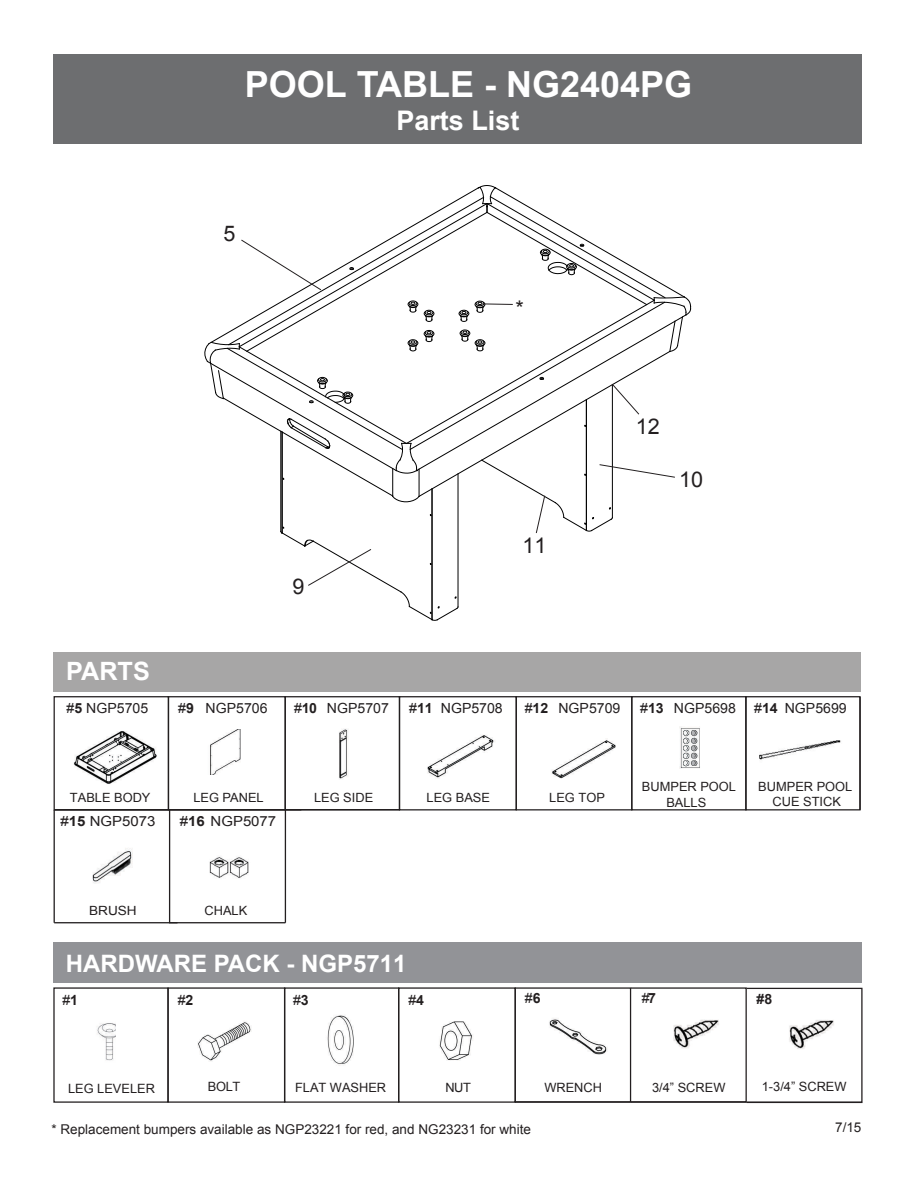
<style>
.page{position:relative;width:918px;height:1188px;background:#fff}
.page>*{position:absolute;margin:0;border:0;box-sizing:border-box;transform-origin:0 0}
.t1{font:700 36px "Arial";color:#fff}
.t2{font:700 27px "Arial";color:#fff}
.t3{font:700 25.2px "Arial";color:#fff}
.t4{font:700 24px "Arial";color:#fff}
.t5{font:21.6px "Arial";color:#231f20}
.t6{font:14.1px "Arial";color:#231f20}
.t7{font:700 14.1px "Arial";color:#231f20}
.t8{font:13.95px "Arial";color:#231f20}
.t9{font:13.95px "Arial";color:#231f20;scale:1.07 1}
.t10{font:13.5px "Arial";color:#231f20}
.t11{font:12.75px/15.3px "Arial";color:#231f20;text-align:center}
.t12{font:12.75px "Arial";color:#231f20;scale:1.07 1}
.s1{font-weight:700}
</style>
<div class="page">
<div style="left:54px;top:54px;width:808px;height:90px;background:#6d6e70"></div>
<div style="left:53px;top:653px;width:808px;height:39px;background:#a7a6a6"></div>
<div style="left:54px;top:696px;width:115px;height:114px;border:1px solid #231f20"></div>
<div style="left:168px;top:696px;width:118px;height:114px;border:1px solid #231f20"></div>
<div style="left:285px;top:696px;width:115px;height:114px;border:1px solid #231f20"></div>
<div style="left:399px;top:696px;width:118px;height:114px;border:1px solid #231f20"></div>
<div style="left:516px;top:696px;width:116px;height:114px;border:1px solid #231f20"></div>
<div style="left:631px;top:696px;width:116px;height:114px;border:1px solid #231f20"></div>
<div style="left:745px;top:696px;width:116px;height:114px;border:1px solid #231f20"></div>
<hr style="left:285px;top:809px;width:114px;height:1px;background:#231f20">
<img style="left:759px;top:740px;width:82px;height:20px">
<hr style="left:859px;top:697px;width:2px;height:113px;background:#231f20">
<div style="left:54px;top:942px;width:808px;height:41px;background:#929397"></div>
<div style="left:53px;top:987px;width:116px;height:116px;border:1px solid #231f20"></div>
<div style="left:167px;top:987px;width:118px;height:116px;border:1px solid #231f20"></div>
<div style="left:284px;top:987px;width:115px;height:116px;border:1px solid #231f20"></div>
<div style="left:398px;top:987px;width:118px;height:116px;border:1px solid #231f20"></div>
<div style="left:515px;top:987px;width:116px;height:116px;border:1px solid #231f20"></div>
<hr style="left:515px;top:1101px;width:116px;height:2px;background:#231f20">
<div style="left:630px;top:987px;width:117px;height:116px;border:1px solid #231f20"></div>
<hr style="left:631px;top:1101px;width:115px;height:2px;background:#231f20">
<img style="left:673px;top:1019px;width:46px;height:30px">
<div style="left:746px;top:988px;width:117px;height:115px;border:1px solid #231f20"></div>
<hr style="left:747px;top:1102px;width:115px;height:1px;background:#231f20">
<img style="left:789px;top:1020px;width:45px;height:29px">
<img style="left:549px;top:1018px;width:58px;height:37px">
<img style="left:197px;top:1021px;width:55px;height:40px">
<img style="left:439px;top:1021px;width:34px;height:40px">
<img style="left:97px;top:1023px;width:18px;height:38px">
<img style="left:73px;top:731px;width:84px;height:53px">
<img style="left:210px;top:730px;width:31px;height:45px">
<img style="left:339px;top:729px;width:9px;height:50px">
<img style="left:427px;top:735px;width:67px;height:44px">
<img style="left:551px;top:738px;width:65px;height:41px">
<img style="left:679px;top:726px;width:21px;height:43px">
<hr style="left:54px;top:922px;width:124px;height:1px;background:#231f20">
<svg style="left:168px;top:810px;width:119px;height:114px"></svg>
<hr style="left:285px;top:810px;width:1px;height:113px;background:#231f20">
<hr style="left:54px;top:809px;width:247px;height:1px;background:#231f20">
<img style="left:92px;top:848px;width:41px;height:36px">
<hr style="left:54px;top:810px;width:1px;height:113px;background:#231f20">
<img style="left:327px;top:1015px;width:27px;height:51px">
<svg style="left:204px;top:185px;width:488px;height:436px"></svg>
<h1 class="t1" style="left:245px;top:60px;width:449px">POOL TABLE - NG2404PG</h1>
<h2 class="t2" style="left:396px;top:102px;width:125px">Parts List</h2>
<h3 class="t5" style="left:224px;top:219px;width:14px">5</h3>
<h3 class="t5" style="left:516px;top:294px;width:10px">*</h3>
<h3 class="t5" style="left:292px;top:573px;width:14px">9</h3>
<h3 class="t5" style="left:522px;top:531px;width:26px">11</h3>
<h3 class="t5" style="left:636px;top:413px;width:26px">12</h3>
<h3 class="t5" style="left:679px;top:465px;width:26px">10</h3>
<h3 class="t3" style="left:66px;top:655px;width:85px">PARTS</h3>
<p class="t8" style="left:67px;top:699px;width:83px">#<span class="s1">5</span> NGP5705</p>
<p class="t8" style="left:178px;top:699px;width:91px">#<span class="s1">9</span> NGP5706</p>
<p class="t8" style="left:294px;top:699px;width:96px">#<span class="s1">10</span> NGP5707</p>
<p class="t8" style="left:409px;top:699px;width:95px">#<span class="s1">11</span> NGP5708</p>
<p class="t8" style="left:525px;top:699px;width:97px">#<span class="s1">12</span> NGP5709</p>
<p class="t8" style="left:640px;top:699px;width:97px">#<span class="s1">13</span> NGP5698</p>
<p class="t8" style="left:754px;top:699px;width:94px">#<span class="s1">14</span> NGP5699</p>
<p class="t11" style="left:70px;top:790px;width:82px">TABLE BODY</p>
<p class="t11" style="left:193px;top:790px;width:72px">LEG PANEL</p>
<p class="t11" style="left:758px;top:779px;width:96px">BUMPER POOL<br>CUE STICK</p>
<p class="t11" style="left:549px;top:790px;width:57px">LEG TOP</p>
<p class="t11" style="left:642px;top:779px;width:96px">BUMPER POOL<br>BALLS</p>
<p class="t11" style="left:314px;top:790px;width:61px">LEG SIDE</p>
<p class="t11" style="left:427px;top:790px;width:65px">LEG BASE</p>
<p class="t9" style="left:61px;top:812px;width:90px">#<span class="s1">15</span> NGP5073</p>
<p class="t9" style="left:180px;top:812px;width:92px">#<span class="s1">16</span> NGP5077</p>
<p class="t12" style="left:89px;top:903px;width:46px">BRUSH</p>
<p class="t11" style="left:205px;top:903px;width:44px">CHALK</p>
<h3 class="t4" style="left:66px;top:947px;width:342px">HARDWARE PACK - NGP5711</h3>
<p class="t6" style="left:62px;top:991px;width:17px">#<span class="s1">1</span></p>
<p class="t6" style="left:178px;top:991px;width:17px">#<span class="s1">2</span></p>
<p class="t6" style="left:293px;top:991px;width:17px">#<span class="s1">3</span></p>
<p class="t6" style="left:408px;top:991px;width:17px">#<span class="s1">4</span></p>
<p class="t11" style="left:68px;top:1081px;width:88px">LEG LEVELER</p>
<p class="t11" style="left:208px;top:1080px;width:34px">BOLT</p>
<p class="t11" style="left:295px;top:1080px;width:93px">FLAT WASHER</p>
<p class="t11" style="left:445px;top:1080px;width:27px">NUT</p>
<p class="t6" style="left:525px;top:989px;width:17px">#<span class="s1">6</span></p>
<p class="t11" style="left:544px;top:1080px;width:59px">WRENCH</p>
<p class="t10" style="left:52px;top:1120px;width:481px">* Replacement bumpers available as NGP23221 for red, and NG23231 for white</p>
<p class="t6" style="left:642px;top:989px;width:16px">#<span class="s1">7</span></p>
<p class="t11" style="left:652px;top:1080px;width:75px">3/4” SCREW</p>
<p class="t7" style="left:757px;top:989px;width:17px">#8</p>
<p class="t11" style="left:762px;top:1079px;width:86px">1-3/4” SCREW</p>
<p class="t10" style="left:835px;top:1119px;width:28px">7/15</p>
</div>
